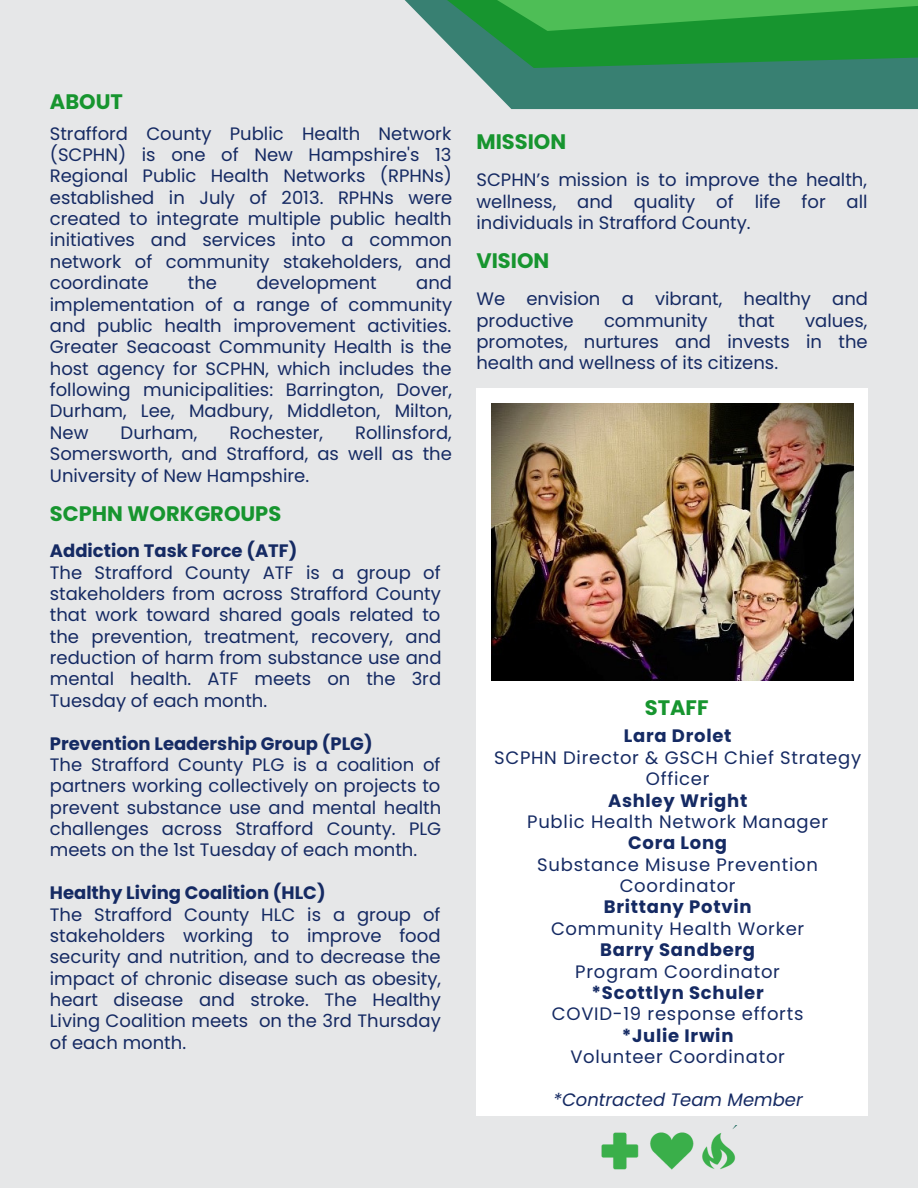
<style>
.page{position:relative;width:918px;height:1188px;background:#e6e7e8}
.page>*{position:absolute;margin:0;border:0;box-sizing:border-box;transform-origin:0 0}
.t1{font:700 21px "Poppins";color:#17952f}
.t2{font:18px/21.3px "Poppins";color:#152a63;text-align:justify}
.t3{font:18px/21.3px "Poppins";letter-spacing:.04em;color:#152a63;text-align:center}
.t4{font:700 18px "Poppins";letter-spacing:.04em;color:#152a63}
.t5{font:700 18px "Poppins";color:#152a63}
.t6{font:italic 18px "Poppins";color:#152a63}
</style>
<div class="page">
<div style="left:476px;top:389px;width:392px;height:727px;background:#fff"></div>
<img style="left:491px;top:404px;width:362px;height:276px">
<div style="left:471px;top:68px;width:447px;height:41px;background:#388072"></div>
<svg style="left:435px;top:31px;width:483px;height:37px;background:#269345"></svg>
<svg style="left:405px;top:0;width:513px;height:31px;background:#3aa94d"></svg>
<img style="left:601px;top:1126px;width:135px;height:44px">
<p class="t1" style="left:50px;top:87px;width:74px">ABOUT</p>
<p class="t2" style="left:50px;top:123px;width:404px">Strafford County Public Health Network (SCPHN) is one of New Hampshire's 13<br>Regional Public Health Networks (RPHNs) established in July of 2013. RPHNs were created to integrate multiple public health initiatives and services into a common network of community stakeholders, and coordinate</p>
<p class="t2" style="left:50px;top:272px;width:404px;text-indent:366px">and implementation of a range of community and public health improvement activities.<br>Greater Seacoast Community Health is the host agency for SCPHN, which includes the following municipalities: Barrington, Dover, Durham, Lee, Madbury, Middleton, Milton, New</p>
<p class="t2" style="left:188px;top:272px;width:31px">the</p>
<p class="t2" style="left:256px;top:272px;width:122px">development</p>
<p class="t2" style="left:50px;top:422px;width:404px;text-indent:305px">Rollinsford, Somersworth, and Strafford, as well as the University of New Hampshire.</p>
<p class="t2" style="left:121px;top:422px;width:78px">Durham,</p>
<p class="t2" style="left:230px;top:422px;width:95px">Rochester,</p>
<p class="t1" style="left:50px;top:499px;width:233px">SCPHN WORKGROUPS</p>
<p class="t5" style="left:50px;top:538px;width:249px">Addiction Task Force (ATF)</p>
<p class="t2" style="left:50px;top:562px;width:393px">The Strafford County ATF is a group of stakeholders from across Strafford County that work toward shared goals related to the prevention, treatment, recovery, and reduction of harm from substance use and mental health. ATF meets on the 3rd Tuesday of each month.</p>
<p class="t5" style="left:50px;top:731px;width:324px">Prevention Leadership Group (PLG)</p>
<p class="t2" style="left:50px;top:754px;width:393px">The Strafford County PLG is a coalition of partners working collectively on projects to prevent substance use and mental health challenges across Strafford County. PLG meets on the 1st Tuesday of each month.</p>
<p class="t5" style="left:50px;top:880px;width:277px">Healthy Living Coalition (HLC)</p>
<p class="t2" style="left:50px;top:904px;width:393px">The Strafford County HLC is a group of stakeholders working to improve food security and nutrition, and to decrease the impact of chronic disease such as obesity, heart disease and stroke. The Healthy Living Coalition meets on the 3rd Thursday of each month.</p>
<p class="t1" style="left:476px;top:127px;width:91px">MISSION</p>
<p class="t2" style="left:476px;top:170px;width:393px">SCPHN’s mission is to improve the health, wellness, and quality of life for all individuals in Strafford County.</p>
<p class="t1" style="left:476px;top:246px;width:74px">VISION</p>
<p class="t2" style="left:476px;top:288px;width:393px">We envision a vibrant, healthy and productive</p>
<p class="t2" style="left:604px;top:310px;width:105px">community</p>
<p class="t2" style="left:738px;top:310px;width:38px">that</p>
<p class="t2" style="left:476px;top:310px;width:393px;text-indent:329px">values, promotes, nurtures and invests in the health and wellness of its citizens.</p>
<p class="t1" style="left:645px;top:693px;width:65px">STAFF</p>
<p class="t4" style="left:624px;top:724px;width:109px">Lara Drolet</p>
<p class="t3" style="left:494px;top:747px;width:369px">SCPHN Director &amp; GSCH Chief Strategy<br>Officer</p>
<p class="t4" style="left:608px;top:788px;width:141px">Ashley Wright</p>
<p class="t3" style="left:527px;top:811px;width:302px">Public Health Network Manager</p>
<p class="t4" style="left:628px;top:830px;width:101px">Cora Long</p>
<p class="t3" style="left:537px;top:854px;width:282px">Substance Misuse Prevention<br>Coordinator</p>
<p class="t4" style="left:604px;top:895px;width:149px">Brittany Potvin</p>
<p class="t3" style="left:551px;top:918px;width:255px">Community Health Worker</p>
<p class="t4" style="left:600px;top:937px;width:156px">Barry Sandberg</p>
<p class="t3" style="left:575px;top:961px;width:206px">Program Coordinator</p>
<p class="t4" style="left:592px;top:980px;width:174px">*Scottlyn Schuler</p>
<p class="t3" style="left:552px;top:1003px;width:253px">COVID-19 response efforts</p>
<p class="t4" style="left:622px;top:1023px;width:113px">*Julie Irwin</p>
<p class="t3" style="left:570px;top:1046px;width:216px">Volunteer Coordinator</p>
<p class="t6" style="left:553px;top:1087px;width:251px">*Contracted Team Member</p>
</div>
